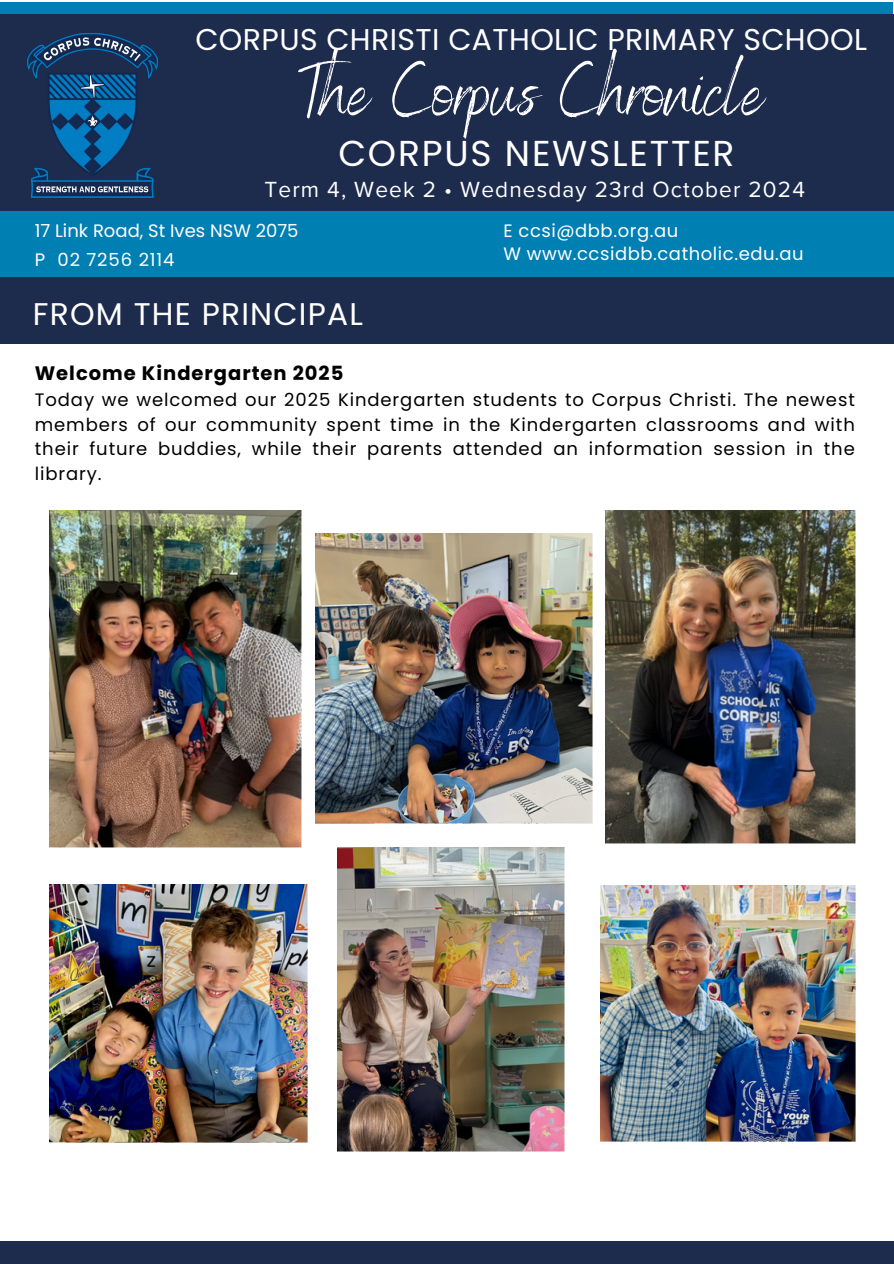
<style>
.page{position:relative;width:894px;height:1264px;background:#fff}
.page>*{position:absolute;margin:0;border:0;box-sizing:border-box;transform-origin:0 0}
.t1{font:75.15px "Benedict";color:#fff}
.t2{font:36px "Poppins";letter-spacing:.05em;color:#fff}
.t3{font:31.35px "Poppins";letter-spacing:.04em;color:#fff}
.t4{font:30px "Poppins";letter-spacing:.015em;color:#fff}
.t5{font:22.65px "Proxima Nova";letter-spacing:.05em;color:#fff}
.t6{font:700 19.5px "Poppins";letter-spacing:.05em;color:#000}
.t7{font:18px/24.8px "Poppins";letter-spacing:.05em;color:#000;text-align:justify}
.t8{font:18px "Poppins";letter-spacing:.03em;color:#fff}
.t9{font:18px "Poppins";color:#fff}
.t10{font:18px "Poppins";letter-spacing:.05em;color:#fff}
</style>
<div class="page">
<div style="left:0;top:14px;width:893px;height:265px;background:#1d2b4d"></div>
<div style="left:0;top:1240px;width:893px;height:23px;background:#1d2b4d"></div>
<div style="left:0;top:279px;width:893px;height:64px;background:#1d2b4d"></div>
<img style="left:27px;top:33px;width:131px;height:165px">
<div style="left:0;top:211px;width:893px;height:66px;background:#007fb3"></div>
<div style="left:0;top:2px;width:893px;height:12px;background:#007fb3"></div>
<img style="left:49px;top:510px;width:252px;height:337px">
<img style="left:605px;top:510px;width:250px;height:333px">
<img style="left:315px;top:533px;width:277px;height:290px">
<img style="left:49px;top:884px;width:258px;height:258px">
<img style="left:600px;top:885px;width:255px;height:256px">
<img style="left:337px;top:847px;width:227px;height:304px">
<p class="t4" style="left:195px;top:19px;width:673px">CORPUS CHRISTI CATHOLIC PRIMARY SCHOOL</p>
<p class="t1" style="left:298px;top:43px;width:467px">The Corpus Chronicle</p>
<p class="t2" style="left:338px;top:128px;width:397px">CORPUS NEWSLETTER</p>
<p class="t5" style="left:264px;top:176px;width:542px">Term 4, Week 2 • Wednesday 23rd October 2024</p>
<p class="t9" style="left:35px;top:218px;width:265px">17 Link Road, St Ives NSW 2075</p>
<h5 class="t8" style="left:503px;top:218px;width:176px">E ccsi@dbb.org.au</h5>
<h3 class="t8" style="left:503px;top:241px;width:302px">W www.ccsidbb.catholic.edu.au</h3>
<p class="t10" style="left:35px;top:247px;width:141px">P 02 7256 2114</p>
<p class="t3" style="left:33px;top:292px;width:332px">FROM THE PRINCIPAL</p>
<p class="t6" style="left:35px;top:359px;width:310px">Welcome Kindergarten 2025</p>
<p class="t7" style="left:35px;top:387px;width:821px">Today we welcomed our 2025 Kindergarten students to Corpus Christi. The newest members of our community spent time in the Kindergarten classrooms and with their future buddies, while their parents attended an information session in the library.</p>
</div>
